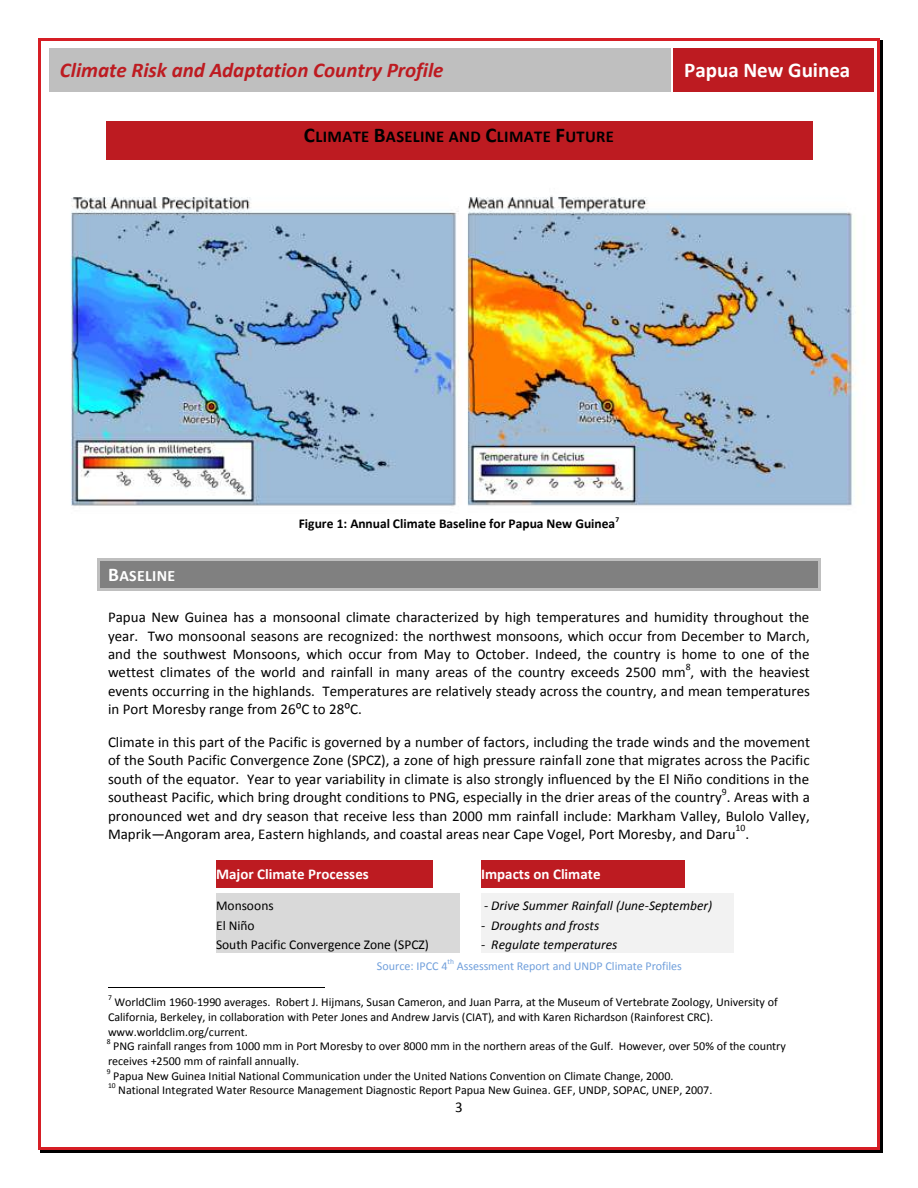
<style>
.page{position:relative;width:918px;height:1188px;background:#fff}
.page>*{position:absolute;margin:0;border:0;box-sizing:border-box;transform-origin:0 0}
.t1{font:italic 700 21px "Calibri";color:#bd1b21}
.t2{font:700 21px "Calibri";color:#fff}
.t3{font:700 16.5px "Calibri";letter-spacing:.02em;color:#000}
.t4{font:700 15.9px "Calibri";letter-spacing:.02em;color:#fff}
.t5{font:15px/18.3px "Calibri";color:#000;text-align:justify}
.t6{font:700 15px "Calibri";color:#fff}
.t7{font:italic 13.5px "Calibri";color:#000}
.t8{font:700 13.5px "Calibri";color:#000}
.t9{font:13.5px "Calibri";color:#000}
.t10{font:12px/14.7px "Calibri";letter-spacing:-.005em;color:#000}
.t11{font:12px "Calibri";letter-spacing:-.005em;color:#709fdb}
.t12{font:9.75px "Calibri";color:#000}
.t13{font:7.5px "Calibri";color:#000}
.t14{font:7.5px "Calibri";color:#709fdb}
.s1{font-size:21px}
.s2{font-size:19.5px}
</style>
<div class="page">
<div style="left:49px;top:49px;width:621px;height:43px;background:#bfbfbf"></div>
<div style="left:673px;top:49px;width:201px;height:43px;background:#bd1b21"></div>
<div style="left:106px;top:122px;width:706px;height:38px;background:#bd1b21"></div>
<div style="left:100px;top:561px;width:718px;height:27px;background:#808080"></div>
<hr style="left:100px;top:559px;width:718px;height:2px;background:#bfbfbf">
<hr style="left:100px;top:588px;width:718px;height:2px;background:#bfbfbf">
<hr style="left:98px;top:561px;width:2px;height:27px;background:#bfbfbf">
<hr style="left:818px;top:561px;width:2px;height:27px;background:#bfbfbf">
<hr style="left:216px;top:861px;width:216px;height:4px;background:#bd1b21">
<div style="left:216px;top:883px;width:216px;height:5px;background:#bd1b21"></div>
<div style="left:216px;top:865px;width:216px;height:18px;background:#bd1b21"></div>
<hr style="left:481px;top:861px;width:204px;height:4px;background:#bd1b21">
<div style="left:481px;top:883px;width:204px;height:5px;background:#bd1b21"></div>
<div style="left:481px;top:865px;width:204px;height:18px;background:#bd1b21"></div>
<hr style="left:216px;top:894px;width:244px;height:3px;background:#d9d9d9">
<div style="left:216px;top:897px;width:244px;height:16px;background:#d9d9d9"></div>
<hr style="left:481px;top:894px;width:252px;height:3px;background:#f2f2f2">
<div style="left:481px;top:897px;width:252px;height:16px;background:#f2f2f2"></div>
<hr style="left:216px;top:913px;width:244px;height:4px;background:#d9d9d9">
<div style="left:216px;top:917px;width:244px;height:16px;background:#d9d9d9"></div>
<hr style="left:481px;top:913px;width:252px;height:4px;background:#f2f2f2">
<div style="left:481px;top:917px;width:252px;height:16px;background:#f2f2f2"></div>
<hr style="left:216px;top:933px;width:244px;height:4px;background:#d9d9d9">
<div style="left:216px;top:937px;width:244px;height:16px;background:#d9d9d9"></div>
<hr style="left:481px;top:933px;width:252px;height:4px;background:#f2f2f2">
<div style="left:481px;top:937px;width:252px;height:16px;background:#f2f2f2"></div>
<hr style="left:108px;top:987px;width:216px;height:1px;background:#000">
<img style="left:70px;top:196px;width:786px;height:310px">
<hr style="left:40px;top:38px;width:838px;height:2px;background:#d61e25">
<hr style="left:38px;top:40px;width:2px;height:1108px;background:#d61e25">
<hr style="left:880px;top:40px;width:2px;height:1108px;background:#000">
<hr style="left:878px;top:40px;width:2px;height:1108px;background:#d61e25">
<hr style="left:40px;top:1150px;width:838px;height:2px;background:#000">
<hr style="left:40px;top:1148px;width:838px;height:2px;background:#d61e25">
<svg style="left:878px;top:1148px;width:4px;height:4px"></svg>
<h1 class="t1" style="left:60px;top:62px;width:385px">Climate Risk and Adaptation Country Profile</h1>
<h1 class="t2" style="left:684px;top:62px;width:168px">Papua New Guinea</h1>
<p class="t3" style="left:304px;top:129px;width:312px"><span class="s1">C</span>LIMATE <span class="s1">B</span>ASELINE AND <span class="s1">C</span>LIMATE <span class="s1">F</span>UTURE</p>
<p class="t8" style="left:299px;top:518px;width:322px">Figure 1: Annual Climate Baseline for Papua New Guinea<sup>7</sup></p>
<p class="t4" style="left:108px;top:569px;width:69px"><span class="s2">B</span>ASELINE</p>
<p class="t5" style="left:108px;top:609px;width:703px">Papua New Guinea has a monsoonal climate characterized by high temperatures and humidity throughout the year. Two monsoonal seasons are recognized: the northwest monsoons, which occur from December to March, and the southwest Monsoons, which occur from May to October. Indeed, the country is home to one of the wettest climates of the world and rainfall in many areas of the country exceeds 2500 mm , with the heaviest</p>
<p class="t12" style="left:686px;top:662px;width:6px">8</p>
<p class="t5" style="left:108px;top:683px;width:703px">events occurring in the highlands. Temperatures are relatively steady across the country, and mean temperatures in Port Moresby range from 26:C to 28:C.</p>
<p class="t5" style="left:108px;top:734px;width:703px">Climate in this part of the Pacific is governed by a number of factors, including the trade winds and the movement of the South Pacific Convergence Zone (SPCZ), a zone of high pressure rainfall zone that migrates across the Pacific south of the equator. Year to year variability in climate is also strongly influenced by the El Niño conditions in the southeast Pacific, which bring drought conditions to PNG, especially in the drier areas of the country . Areas with a</p>
<p class="t12" style="left:722px;top:787px;width:6px">9</p>
<p class="t5" style="left:108px;top:808px;width:703px">pronounced wet and dry season that receive less than 2000 mm rainfall include: Markham Valley, Bulolo Valley,<br>Maprik—Angoram area, Eastern highlands, and coastal areas near Cape Vogel, Port Moresby, and Daru</p>
<p class="t12" style="left:736px;top:824px;width:11px">10</p>
<p class="t5" style="left:745px;top:826px;width:5px">.</p>
<p class="t6" style="left:216px;top:868px;width:154px">Major Climate Processes</p>
<p class="t6" style="left:481px;top:868px;width:121px">Impacts on Climate</p>
<p class="t9" style="left:216px;top:900px;width:59px">Monsoons</p>
<p class="t7" style="left:484px;top:900px;width:230px">- Drive Summer Rainfall (June-September)</p>
<p class="t9" style="left:216px;top:920px;width:40px">El Niño</p>
<p class="t7" style="left:481px;top:920px;width:120px">- Droughts and frosts</p>
<p class="t9" style="left:216px;top:939px;width:214px">South Pacific Convergence Zone (SPCZ)</p>
<p class="t7" style="left:481px;top:939px;width:138px">- Regulate temperatures</p>
<p class="t11" style="left:377px;top:961px;width:72px">Source: IPCC 4</p>
<p class="t14" style="left:448px;top:959px;width:8px">th</p>
<p class="t11" style="left:457px;top:961px;width:227px">Assessment Report and UNDP Climate Profiles</p>
<p class="t13" style="left:108px;top:995px;width:5px">7</p>
<p class="t10" style="left:108px;top:996px;width:671px;text-indent:6px">WorldClim 1960-1990 averages. Robert J. Hijmans, Susan Cameron, and Juan Parra, at the Museum of Vertebrate Zoology, University of<br>California, Berkeley, in collaboration with Peter Jones and Andrew Jarvis (CIAT), and with Karen Richardson (Rainforest CRC). www.worldclim.org/current.</p>
<p class="t13" style="left:107px;top:1039px;width:5px">8</p>
<p class="t10" style="left:108px;top:1040px;width:680px;text-indent:5px">PNG rainfall ranges from 1000 mm in Port Moresby to over 8000 mm in the northern areas of the Gulf. However, over 50% of the country receives +2500 mm of rainfall annually.</p>
<p class="t13" style="left:107px;top:1068px;width:5px">9</p>
<p class="t10" style="left:113px;top:1069px;width:562px">Papua New Guinea Initial National Communication under the United Nations Convention on Climate Change, 2000.</p>
<p class="t13" style="left:108px;top:1083px;width:9px">10</p>
<p class="t10" style="left:118px;top:1084px;width:596px">National Integrated Water Resource Management Diagnostic Report Papua New Guinea. GEF, UNDP, SOPAC, UNEP, 2007.</p>
<p class="t5" style="left:455px;top:1099px;width:9px">3</p>
</div>
